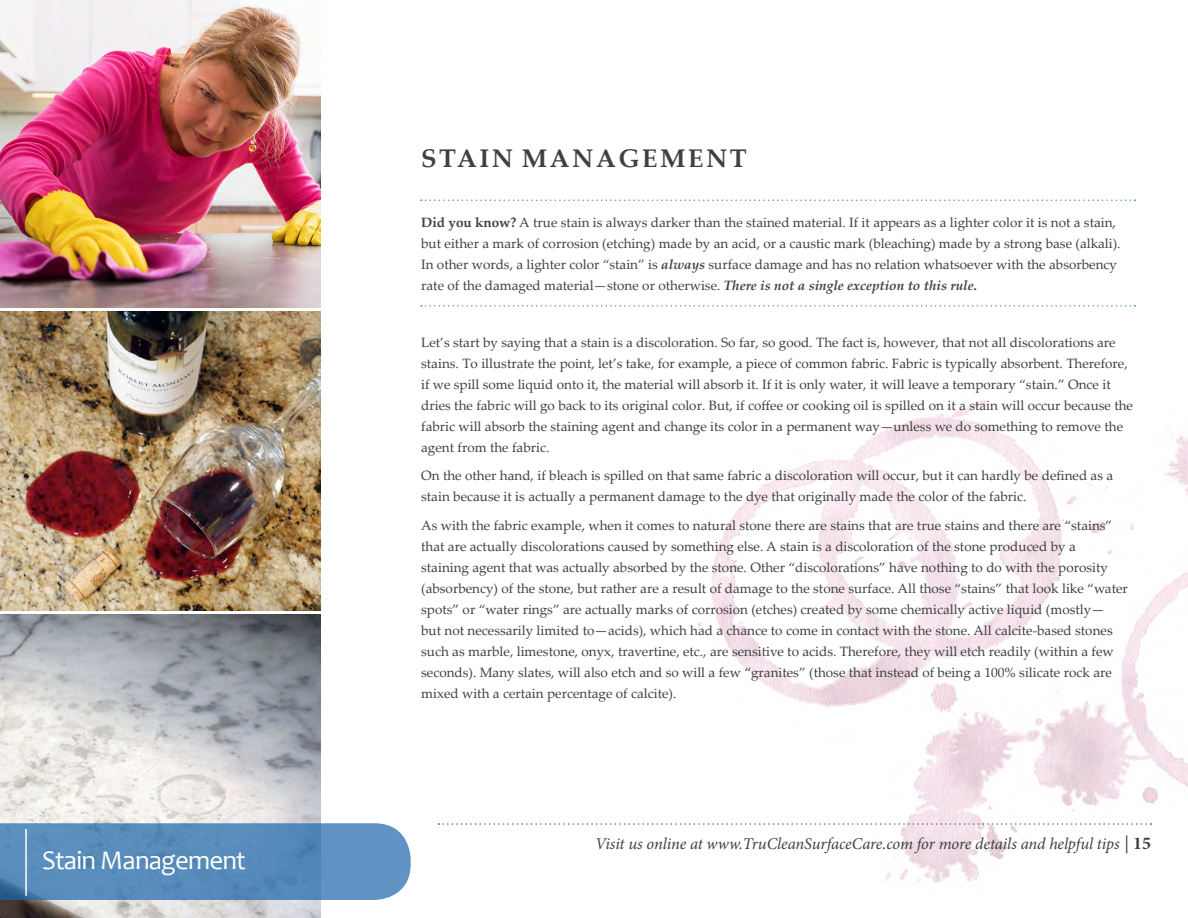
<style>
.page{position:relative;width:1188px;height:918px;background:#fff}
.page>*{position:absolute;margin:0;border:0;box-sizing:border-box;transform-origin:0 0}
.t1{font:27px "Candara";letter-spacing:-.03em;color:#fff}
.t2{font:700 25.5px "Palatino Linotype";letter-spacing:.1em;color:#403f41}
.t3{font:italic 16.5px "Minion Pro";letter-spacing:-.01em;color:#403f41}
.t4{font:13.5px/21px "Palatino Linotype";color:#403f41}
.s1{font-weight:700}
.s2{font-weight:700;font-style:italic}
.s3{font-style:normal;font-size:18px}
.s4{font-weight:700;font-style:normal;font-size:18px}
</style>
<div class="page">
<img style="left:697px;top:400px;width:491px;height:483px">
<img style="left:0;top:0;width:321px;height:307px">
<img style="left:0;top:311px;width:321px;height:299px">
<img style="left:0;top:614px;width:321px;height:304px">
<svg style="left:421px;top:200px;width:714px;height:1px"></svg>
<svg style="left:421px;top:305px;width:714px;height:2px"></svg>
<svg style="left:438px;top:823px;width:714px;height:2px"></svg>
<svg style="left:0;top:823px;width:411px;height:77px;background:#5a8ebd"></svg>
<hr style="left:25px;top:829px;width:2px;height:67px;background:#fff">
<h1 class="t1" style="left:42px;top:844px;width:205px">Stain Management</h1>
<h2 class="t2" style="left:421px;top:140px;width:327px">STAIN MANAGEMENT</h2>
<p class="t4" style="left:421px;top:211px;width:701px"><span class="s1">Did you know?</span> A true stain is always darker than the stained material. If it appears as a lighter color it is not a stain, but either a mark of corrosion (etching) made by an acid, or a caustic mark (bleaching) made by a strong base (alkali).<br>In other words, a lighter color “stain” is <span class="s2">always</span> surface damage and has no relation whatsoever with the absorbency rate of the damaged material—stone or otherwise. <span class="s2">There is not a single exception to this rule.</span></p>
<p class="t4" style="left:421px;top:331px;width:713px">Let’s start by saying that a stain is a discoloration. So far, so good. The fact is, however, that not all discolorations are stains. To illustrate the point, let’s take, for example, a piece of common fabric. Fabric is typically absorbent. Therefore, if we spill some liquid onto it, the material will absorb it. If it is only water, it will leave a temporary “stain.” Once it dries the fabric will go back to its original color. But, if coffee or cooking oil is spilled on it a stain will occur because the fabric will absorb the staining agent and change its color in a permanent way—unless we do something to remove the agent from the fabric.</p>
<p class="t4" style="left:421px;top:465px;width:694px">On the other hand, if bleach is spilled on that same fabric a discoloration will occur, but it can hardly be defined as a stain because it is actually a permanent damage to the dye that originally made the color of the fabric.</p>
<p class="t4" style="left:421px;top:514px;width:708px">As with the fabric example, when it comes to natural stone there are stains that are true stains and there are “stains” that are actually discolorations caused by something else. A stain is a discoloration of the stone produced by a<br>staining agent that was actually absorbed by the stone. Other “discolorations” have nothing to do with the porosity (absorbency) of the stone, but rather are a result of damage to the stone surface. All those “stains” that look like “water spots” or “water rings” are actually marks of corrosion (etches) created by some chemically active liquid (mostly— but not necessarily limited to—acids), which had a chance to come in contact with the stone. All calcite-based stones such as marble, limestone, onyx, travertine, etc., are sensitive to acids. Therefore, they will etch readily (within a few seconds). Many slates, will also etch and so will a few “granites” (those that instead of being a 100% silicate rock are mixed with a certain percentage of calcite).</p>
<p class="t3" style="left:595px;top:832px;width:558px">Visit us online at www.TruCleanSurfaceCare.com for more details and helpful tips <span class="s3">|</span> <span class="s4">15</span></p>
</div>
